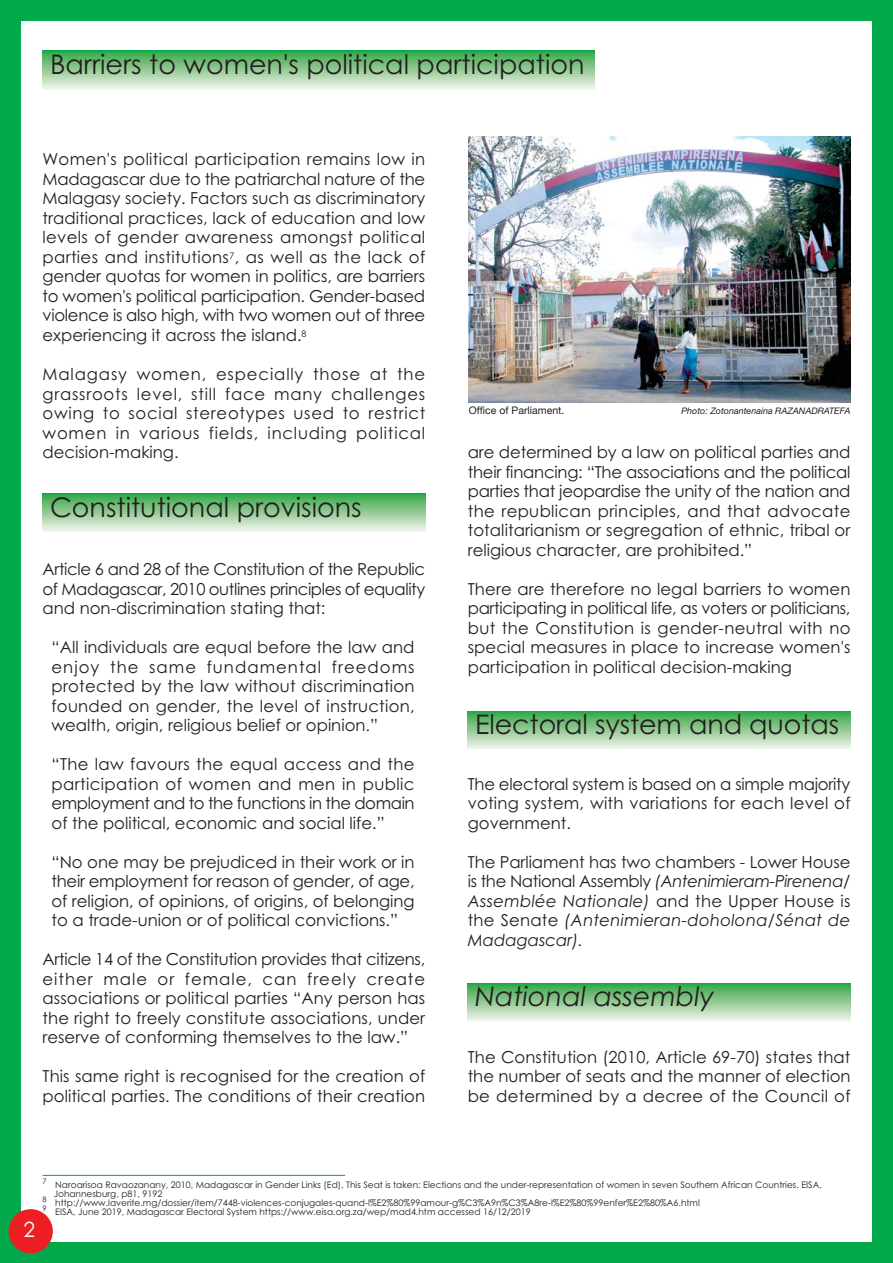
<style>
.page{position:relative;width:893px;height:1263px;background:#02a94b}
.page>*{position:absolute;margin:0;border:0;box-sizing:border-box;transform-origin:0 0}
.t1{font:27px "Century Gothic";color:#231f20}
.t2{font:italic 27px "Century Gothic";color:#231f20}
.t3{font:21px "Century Gothic";color:#fff}
.t4{font:16.5px/19.5px "Century Gothic";color:#231f20;text-align:justify}
.t5{font:10.5px "Helvetica Neue";color:#231f20}
.t6{font:9px/9px "Century Gothic";color:#231f20}
.t7{font:italic 9px "Helvetica Neue";color:#231f20}
.t8{font:7.5px "Century Gothic";color:#231f20}
.s1{font-style:italic}
</style>
<div class="page">
<div style="left:21px;top:21px;width:851px;height:1221px;background:#fff"></div>
<hr style="left:43px;top:50px;width:552px;height:1px;background:#02a94b">
<div style="left:43px;top:51px;width:552px;height:40px;background:linear-gradient(to bottom,#37a646,#f6f5ef)"></div>
<hr style="left:43px;top:90px;width:552px;height:3px;background:#fff">
<img style="left:468px;top:137px;width:382px;height:265px">
<svg style="left:43px;top:493px;width:382px;height:39px;background:#91cc97"></svg>
<svg style="left:468px;top:711px;width:382px;height:38px;background:#91cc97"></svg>
<hr style="left:43px;top:1175px;width:302px;height:1px;background:#02a94b">
<svg style="left:468px;top:983px;width:382px;height:35px;background:#88c88f"></svg>
<div style="left:468px;top:1018px;width:382px;height:5px;background:#f1f7f0"></div>
<hr style="left:468px;top:1022px;width:382px;height:3px;background:#fff">
<div style="left:9px;top:1209px;width:44px;height:44px;background:#ed1e24;border-radius:50%"></div>
<h1 class="t1" style="left:50px;top:54px;width:536px">Barriers to women's political participation</h1>
<p class="t4" style="left:43px;top:151px;width:384px">Women's political participation remains low in Madagascar due to the patriarchal nature of the Malagasy society. Factors such as discriminatory traditional practices, lack of education and low levels of gender awareness amongst political parties and institutions<sup>7</sup>, as well as the lack of gender quotas for women in politics, are barriers to women's political participation. Gender-based violence is also high, with two women out of three experiencing it across the island.<sup>8</sup></p>
<p class="t4" style="left:43px;top:366px;width:384px">Malagasy women, especially those at the grassroots level, still face many challenges owing to social stereotypes used to restrict women in various fields, including political decision-making.</p>
<h1 class="t1" style="left:50px;top:497px;width:313px">Constitutional provisions</h1>
<p class="t4" style="left:43px;top:561px;width:384px">Article 6 and 28 of the Constitution of the Republic of Madagascar, 2010 outlines principles of equality and non-discrimination stating that:</p>
<p class="t4" style="left:52px;top:639px;width:365px">“All individuals are equal before the law and enjoy the same fundamental freedoms protected by the law without discrimination founded on gender, the level of instruction, wealth, origin, religious belief or opinion.”</p>
<p class="t4" style="left:52px;top:756px;width:365px">“The law favours the equal access and the participation of women and men in public employment and to the functions in the domain of the political, economic and social life.”</p>
<p class="t4" style="left:52px;top:853px;width:365px">“No one may be prejudiced in their work or in their employment for reason of gender, of age, of religion, of opinions, of origins, of belonging to a trade-union or of political convictions.”</p>
<p class="t4" style="left:43px;top:951px;width:384px">Article 14 of the Constitution provides that citizens, either male or female, can freely create associations or political parties “Any person has the right to freely constitute associations, under reserve of conforming themselves to the law.”</p>
<p class="t4" style="left:43px;top:1068px;width:384px">This same right is recognised for the creation of political parties. The conditions of their creation</p>
<p class="t5" style="left:469px;top:406px;width:97px">Office of Parliament.</p>
<p class="t7" style="left:681px;top:407px;width:171px">Photo: Zotonantenaina RAZANADRATEFA</p>
<p class="t4" style="left:468px;top:444px;width:384px">are determined by a law on political parties and their financing: “The associations and the political parties that jeopardise the unity of the nation and the republican principles, and that advocate totalitarianism or segregation of ethnic, tribal or religious character, are prohibited.”</p>
<p class="t4" style="left:468px;top:580px;width:384px">There are therefore no legal barriers to women participating in political life, as voters or politicians, but the Constitution is gender-neutral with no special measures in place to increase women's participation in political decision-making</p>
<h1 class="t1" style="left:475px;top:714px;width:365px">Electoral system and quotas</h1>
<p class="t4" style="left:468px;top:775px;width:384px">The electoral system is based on a simple majority voting system, with variations for each level of government.</p>
<p class="t4" style="left:468px;top:853px;width:384px">The Parliament has two chambers - Lower House is the National Assembly <span class="s1">(Antenimieram-Pirenena/ Assemblée Nationale)</span> and the Upper House is the Senate <span class="s1">(Antenimieran-doholona/Sénat de Madagascar).</span></p>
<h1 class="t2" style="left:475px;top:987px;width:241px">National assembly</h1>
<p class="t4" style="left:468px;top:1048px;width:384px">The Constitution (2010, Article 69-70) states that the number of seats and the manner of election be determined by a decree of the Council of</p>
<p class="t3" style="left:23px;top:1221px;width:13px">2</p>
<p class="t8" style="left:43px;top:1178px;width:6px">7</p>
<p class="t6" style="left:54px;top:1181px;width:769px">Naroarisoa Ravaozanany, 2010, Madagascar in Gender Links (Ed), This Seat is taken: Elections and the under-representation of women in seven Southern African Countries. EISA,<br>Johannesburg, p81, 9192</p>
<p class="t8" style="left:43px;top:1196px;width:6px">8</p>
<p class="t6" style="left:55px;top:1199px;width:646px">http://www.laverite.mg/dossier/item/7448-violences-conjugales-quand-l%E2%80%99amour-g%C3%A9n%C3%A8re-l%E2%80%99enfer%E2%80%A6.html</p>
<p class="t8" style="left:43px;top:1205px;width:6px">9</p>
<p class="t6" style="left:55px;top:1208px;width:477px">EISA, June 2019, Madagascar Electoral System https://www.eisa.org.za/wep/mad4.htm accessed 16/12/2019</p>
</div>
